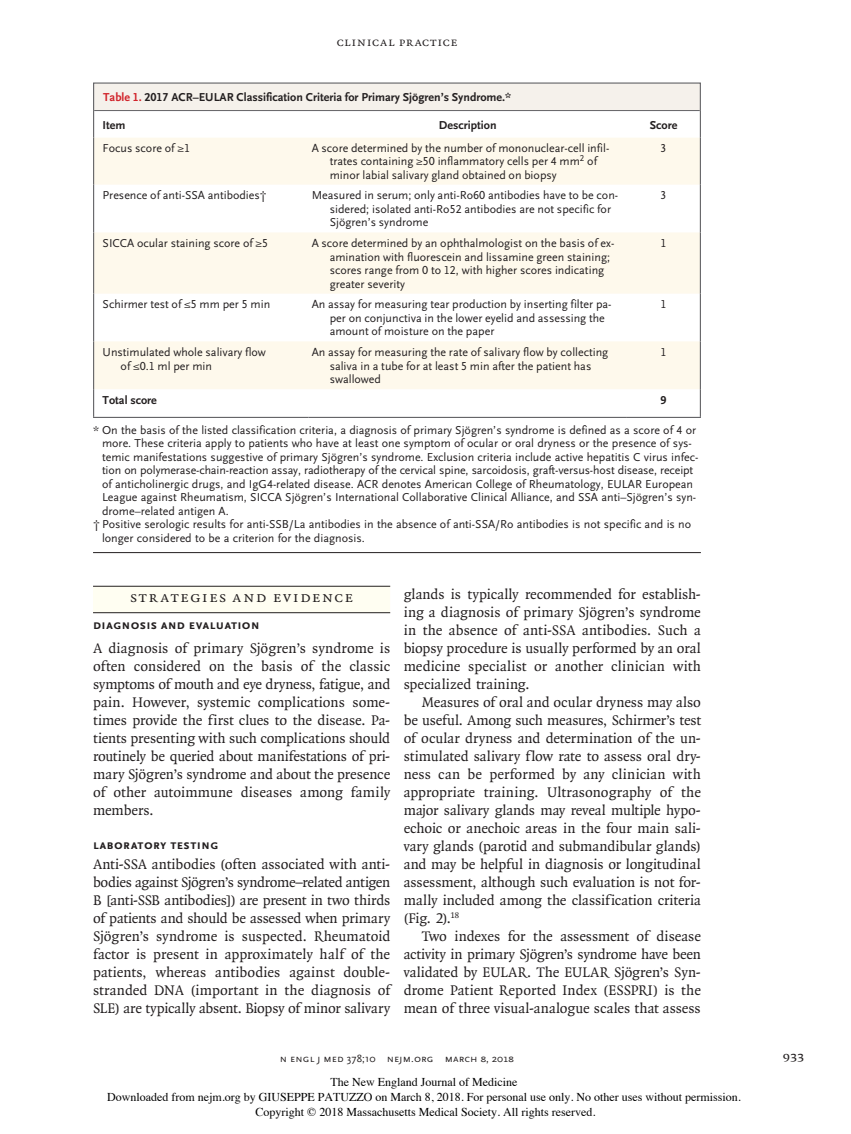
<style>
.page{position:relative;width:851px;height:1134px;background:#fff}
.page>*{position:absolute;margin:0;border:0;box-sizing:border-box;transform-origin:0 0}
.t1{font:15.75px "OTNEJM Quadraat Small Cap";letter-spacing:.095em;color:#231f20}
.t2{font:15px/18px "OTNEJM Quadraat";color:#231f20;text-align:justify}
.t3{font:14.25px "OTNEJM Quadraat Cap";color:#231f20}
.t4{font:700 13.5px "OTNEJM Scala Sans Small LF Cap";letter-spacing:.02em;color:#231f20}
.t5{font:12.75px "OTNEJM Quadraat Small Cap";letter-spacing:.04em;color:#231f20}
.t6{font:12px/13.5px "OTNEJM Scala Sans LF";color:#231f20}
.t7{font:12px/15px "Times";color:#000;text-align:center}
.t8{font:700 12px "OTNEJM Scala Sans LF";color:#231f20}
.t9{font:10.8px "OTNEJM Scala Sans LF Cap";letter-spacing:.01em;color:#231f20}
.s1{color:#d1232a}
.s2{font-family:"OTNEJM Scala Sans OSF"}
.s3{font-family:"OTNEJM Scala Sans LF Small Cap"}
</style>
<div class="page">
<div style="left:93px;top:586px;width:297px;height:27px;background:#fffef2"></div>
<hr style="left:93px;top:586px;width:297px;height:1px;background:#231f20">
<hr style="left:93px;top:612px;width:297px;height:1px;background:#231f20">
<svg style="left:94px;top:138px;width:605px;height:251px;fill:#fef9ec"></svg>
<svg style="left:93px;top:111px;width:1px;height:27px"></svg>
<hr style="left:699px;top:111px;width:2px;height:27px;background:#636366">
<hr style="left:93px;top:138px;width:1px;height:47px;background:#636366">
<hr style="left:699px;top:138px;width:2px;height:47px;background:#636366">
<hr style="left:93px;top:185px;width:1px;height:47px;background:#636366">
<hr style="left:699px;top:185px;width:2px;height:47px;background:#636366">
<hr style="left:93px;top:232px;width:1px;height:62px;background:#636366">
<hr style="left:699px;top:232px;width:2px;height:62px;background:#636366">
<hr style="left:93px;top:294px;width:1px;height:47px;background:#636366">
<hr style="left:699px;top:294px;width:2px;height:47px;background:#636366">
<hr style="left:93px;top:341px;width:1px;height:48px;background:#636366">
<hr style="left:699px;top:341px;width:2px;height:48px;background:#636366">
<svg style="left:93px;top:389px;width:1px;height:28px"></svg>
<hr style="left:699px;top:389px;width:2px;height:28px;background:#636366">
<hr style="left:93px;top:417px;width:216px;height:1px;background:#636366">
<hr style="left:309px;top:417px;width:318px;height:1px;background:#636366">
<hr style="left:627px;top:417px;width:74px;height:1px;background:#636366">
<div style="left:94px;top:83px;width:606px;height:28px;background:#f5f1eb"></div>
<div style="left:93px;top:82px;width:607px;height:29px;border:1px solid #636366"></div>
<hr style="left:93px;top:552px;width:607px;height:1px;background:#231f20">
<p class="t5" style="left:336px;top:35px;width:122px">Clinical Practice</p>
<p class="t8" style="left:103px;top:91px;width:409px"><span class="s1">Table 1.</span> 2017 ACR–EULAR Classification Criteria for Primary Sjögren’s Syndrome.*</p>
<p class="t8" style="left:103px;top:118px;width:24px">Item</p>
<p class="t8" style="left:439px;top:118px;width:59px">Description</p>
<p class="t8" style="left:649px;top:118px;width:29px">Score</p>
<p class="t6" style="left:103px;top:141px;width:89px">Focus score of ≥1</p>
<p class="t6" style="left:330px;top:141px;width:281px;text-indent:-18px">A score determined by the number of mononuclear-cell infil&shy;trates containing ≥50 inflammatory cells per 4 mm<sup>2</sup> of minor labial salivary gland obtained on biopsy</p>
<p class="t6" style="left:660px;top:141px;width:7px">3</p>
<p class="t6" style="left:103px;top:189px;width:166px">Presence of anti-SSA antibodies†</p>
<p class="t6" style="left:330px;top:189px;width:290px;text-indent:-18px">Measured in serum; only anti-Ro60 antibodies have to be con&shy;sidered; isolated anti-Ro52 antibodies are not specific for<br>Sjögren’s syndrome</p>
<p class="t6" style="left:660px;top:189px;width:7px">3</p>
<p class="t6" style="left:103px;top:237px;width:167px">SICCA ocular staining score of ≥5</p>
<p class="t6" style="left:330px;top:237px;width:286px;text-indent:-18px">A score determined by an ophthalmologist on the basis of ex&shy;amination with fluorescein and lissamine green staining; scores range from 0 to 12, with higher scores indicating greater severity</p>
<p class="t6" style="left:660px;top:237px;width:7px">1</p>
<p class="t6" style="left:103px;top:298px;width:169px">Schirmer test of ≤5 mm per 5 min</p>
<p class="t6" style="left:330px;top:298px;width:283px;text-indent:-18px">An assay for measuring tear production by inserting filter pa&shy;per on conjunctiva in the lower eyelid and assessing the amount of moisture on the paper</p>
<p class="t6" style="left:660px;top:298px;width:7px">1</p>
<p class="t6" style="left:121px;top:346px;width:147px;text-indent:-18px">Unstimulated whole salivary flow of ≤0.1 ml per min</p>
<p class="t6" style="left:330px;top:346px;width:280px;text-indent:-18px">An assay for measuring the rate of salivary flow by collecting saliva in a tube for at least 5 min after the patient has swallowed</p>
<p class="t6" style="left:660px;top:346px;width:7px">1</p>
<p class="t8" style="left:103px;top:394px;width:56px">Total score</p>
<p class="t8" style="left:660px;top:394px;width:7px">9</p>
<p class="t6" style="left:93px;top:423px;width:604px">* On the basis of the listed classification criteria, a diagnosis of primary Sjögren’s syndrome is defined as a score of 4 or</p>
<p class="t6" style="left:102px;top:437px;width:591px">more. These criteria apply to patients who have at least one symptom of ocular or oral dryness or the presence of sys-</p>
<p class="t6" style="left:102px;top:450px;width:598px">temic manifestations suggestive of primary Sjögren’s syndrome. Exclusion criteria include active hepatitis C virus infec-</p>
<p class="t6" style="left:102px;top:464px;width:592px">tion on polymerase-chain-reaction assay, radiotherapy of the cervical spine, sarcoidosis, graft-versus-host disease, receipt</p>
<p class="t6" style="left:102px;top:477px;width:592px">of anticholinergic drugs, and IgG4-related disease. ACR denotes American College of Rheumatology, EULAR European</p>
<p class="t6" style="left:102px;top:491px;width:595px">League against Rheumatism, SICCA Sjögren’s International Collaborative Clinical Alliance, and SSA anti–Sjögren’s syn-</p>
<p class="t6" style="left:102px;top:504px;width:128px">drome–related antigen A.</p>
<p class="t6" style="left:93px;top:518px;width:599px">† Positive serologic results for anti-SSB/La antibodies in the absence of anti-SSA/Ro antibodies is not specific and is no</p>
<p class="t6" style="left:102px;top:531px;width:264px">longer considered to be a criterion for the diagnosis.</p>
<p class="t1" style="left:130px;top:588px;width:225px">Strategies and Evidence</p>
<p class="t4" style="left:93px;top:618px;width:168px">Diagnosis and Evaluation</p>
<p class="t2" style="left:93px;top:639px;width:299px">A diagnosis of primary Sjögren’s syndrome is often considered on the basis of the classic symptoms of mouth and eye dryness, fatigue, and pain. However, systemic complications some&shy;times provide the first clues to the disease. Pa&shy;tients presenting with such complications should routinely be queried about manifestations of pri&shy;mary Sjögren’s syndrome and about the presence of other autoimmune diseases among family members.</p>
<p class="t4" style="left:93px;top:837px;width:127px">Laboratory Testing</p>
<p class="t2" style="left:93px;top:855px;width:299px">Anti-SSA antibodies (often associated with anti&shy;bodies against Sjögren’s syndrome–related antigen B [anti-SSB antibodies]) are present in two thirds of patients and should be assessed when primary Sjögren’s syndrome is suspected. Rheumatoid factor is present in approximately half of the patients, whereas antibodies against double&shy;stranded DNA (important in the diagnosis of SLE) are typically absent. Biopsy of minor salivary</p>
<p class="t2" style="left:403px;top:585px;width:299px">glands is typically recommended for establish&shy;ing a diagnosis of primary Sjögren’s syndrome in the absence of anti-SSA antibodies. Such a biopsy procedure is usually performed by an oral medicine specialist or another clinician with specialized training.</p>
<p class="t2" style="left:403px;top:693px;width:299px;text-indent:18px">Measures of oral and ocular dryness may also be useful. Among such measures, Schirmer’s test of ocular dryness and determination of the un&shy;stimulated salivary flow rate to assess oral dry&shy;ness can be performed by any clinician with appropriate training. Ultrasonography of the major salivary glands may reveal multiple hypo&shy;echoic or anechoic areas in the four main sali&shy;vary glands (parotid and submandibular glands) and may be helpful in diagnosis or longitudinal assessment, although such evaluation is not for&shy;mally included among the classification criteria (Fig. 2).<sup>18</sup></p>
<p class="t2" style="left:404px;top:927px;width:299px;text-indent:18px">Two indexes for the assessment of disease activity in primary Sjögren’s syndrome have been validated by EULAR. The EULAR Sjögren’s Syn&shy;drome Patient Reported Index (ESSPRI) is the mean of three visual-analogue scales that assess</p>
<p class="t9" style="left:280px;top:1053px;width:235px">n engl j med <span class="s2">378;10</span> nejm.org <span class="s3">March 8, 2018</span></p>
<p class="t3" style="left:782px;top:1048px;width:23px">933</p>
<p class="t7" style="left:107px;top:1076px;width:635px">The New England Journal of Medicine<br>Downloaded from nejm.org by GIUSEPPE PATUZZO on March 8, 2018. For personal use only. No other uses without permission.<br>Copyright © 2018 Massachusetts Medical Society. All rights reserved.</p>
</div>
